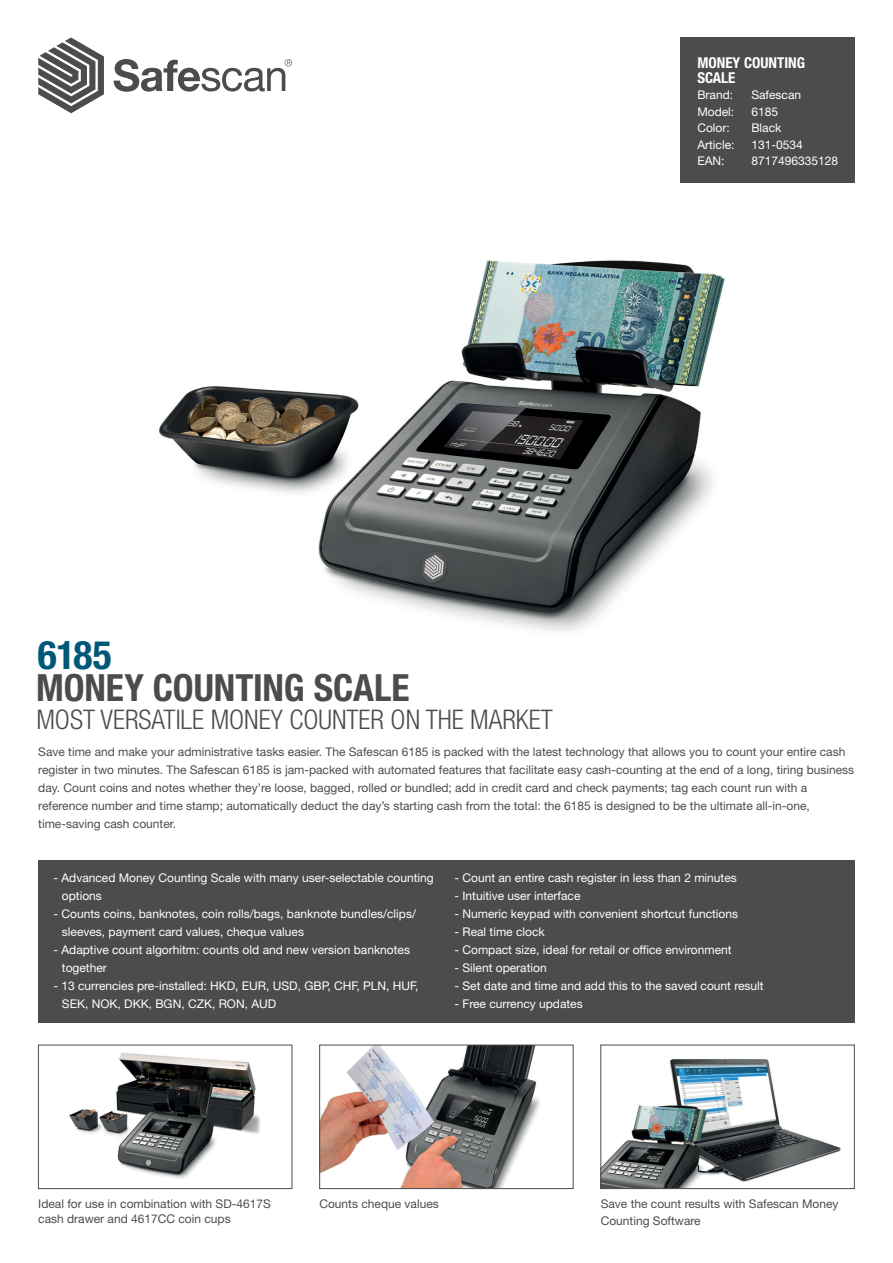
<style>
.page{position:relative;width:893px;height:1263px;background:#fff}
.page>*{position:absolute;margin:0;border:0;box-sizing:border-box;transform-origin:0 0}
.t1{font:700 condensed 39.45px "Helvetica Neue LT Std";color:#005879}
.t2{font:700 condensed 37.5px "Helvetica Neue LT Std";letter-spacing:-.005em;color:#4b4c4d}
.t3{font:300 condensed 27px "Helvetica Neue LT Std";color:#4b4c4d}
.t4{font:700 condensed 15px/15px "Helvetica Neue LT Std";color:#fff}
.t5{font:12px/18px "Helvetica Neue LT Std";color:#4b4c4d}
.t6{font:12px/18px "Helvetica Neue LT Std";color:#fff}
</style>
<div class="page">
<div style="left:680px;top:37px;width:175px;height:146px;background:#4b4c4d"></div>
<svg style="left:38px;top:37px;width:66px;height:76px"></svg>
<svg style="left:114px;top:59px;width:178px;height:33px"></svg>
<div style="left:38px;top:860px;width:816px;height:163px;background:#4b4c4d"></div>
<img style="left:321px;top:1047px;width:219px;height:140px">
<div style="left:319px;top:1045px;width:254px;height:144px;border:1px solid #4b4c4d"></div>
<img style="left:69px;top:1053px;width:191px;height:126px">
<div style="left:38px;top:1045px;width:254px;height:144px;border:1px solid #4b4c4d"></div>
<img style="left:159px;top:260px;width:566px;height:372px">
<img style="left:603px;top:1059px;width:238px;height:128px">
<div style="left:601px;top:1045px;width:253px;height:144px;border:1px solid #4b4c4d"></div>
<p class="t4" style="left:697px;top:55px;width:109px">MONEY COUNTING<br>SCALE</p>
<p class="t6" style="left:697px;top:86px;width:37px">Brand:</p>
<p class="t6" style="left:751px;top:86px;width:51px">Safescan</p>
<p class="t6" style="left:697px;top:102px;width:38px">Model:</p>
<p class="t6" style="left:751px;top:102px;width:28px">6185</p>
<p class="t6" style="left:697px;top:119px;width:34px">Color:</p>
<p class="t6" style="left:751px;top:119px;width:31px">Black</p>
<p class="t6" style="left:697px;top:135px;width:39px">Article:</p>
<p class="t6" style="left:751px;top:135px;width:53px">131-0534</p>
<p class="t6" style="left:697px;top:152px;width:29px">EAN:</p>
<p class="t6" style="left:751px;top:152px;width:88px">8717496335128</p>
<h1 class="t1" style="left:38px;top:631px;width:76px">6185</h1>
<h3 class="t3" style="left:36px;top:704px;width:518px">MOST VERSATILE MONEY COUNTER ON THE MARKET</h3>
<h2 class="t2" style="left:36px;top:665px;width:375px">MONEY COUNTING SCALE</h2>
<p class="t5" style="left:38px;top:743px;width:817px">Save time and make your administrative tasks easier. The Safescan 6185 is packed with the latest technology that allows you to count your entire cash register in two minutes. The Safescan 6185 is jam-packed with automated features that facilitate easy cash-counting at the end of a long, tiring business day. Count coins and notes whether they’re loose, bagged, rolled or bundled; add in credit card and check payments; tag each count run with a reference number and time stamp; automatically deduct the day’s starting cash from the total: the 6185 is designed to be the ultimate all-in-one, time-saving cash counter.</p>
<p class="t6" style="left:62px;top:869px;width:373px;text-indent:-9px">- Advanced Money Counting Scale with many user-selectable counting options</p>
<p class="t6" style="left:62px;top:905px;width:356px;text-indent:-9px">- Counts coins, banknotes, coin rolls/bags, banknote bundles/clips/ sleeves, payment card values, cheque values</p>
<p class="t6" style="left:62px;top:941px;width:350px;text-indent:-9px">- Adaptive count algorhitm: counts old and new version banknotes together</p>
<p class="t6" style="left:62px;top:977px;width:358px;text-indent:-9px">- 13 currencies pre-installed: HKD, EUR, USD, GBP, CHF, PLN, HUF,<br>SEK, NOK, DKK, BGN, CZK, RON, AUD</p>
<p class="t6" style="left:454px;top:869px;width:284px">- Count an entire cash register in less than 2 minutes</p>
<p class="t6" style="left:454px;top:887px;width:128px">- Intuitive user interface</p>
<p class="t6" style="left:454px;top:905px;width:285px">- Numeric keypad with convenient shortcut functions</p>
<p class="t6" style="left:454px;top:923px;width:92px">- Real time clock</p>
<p class="t6" style="left:454px;top:941px;width:279px">- Compact size, ideal for retail or office environment</p>
<p class="t6" style="left:454px;top:959px;width:94px">- Silent operation</p>
<p class="t6" style="left:454px;top:977px;width:311px">- Set date and time and add this to the saved count result</p>
<p class="t6" style="left:454px;top:995px;width:130px">- Free currency updates</p>
<p class="t5" style="left:38px;top:1196px;width:234px;line-height:15px">Ideal for use in combination with SD-4617S cash drawer and 4617CC coin cups</p>
<p class="t5" style="left:319px;top:1195px;width:121px">Counts cheque values</p>
<p class="t5" style="left:601px;top:1196px;width:239px;line-height:16.5px">Save the count results with Safescan Money<br>Counting Software</p>
</div>
